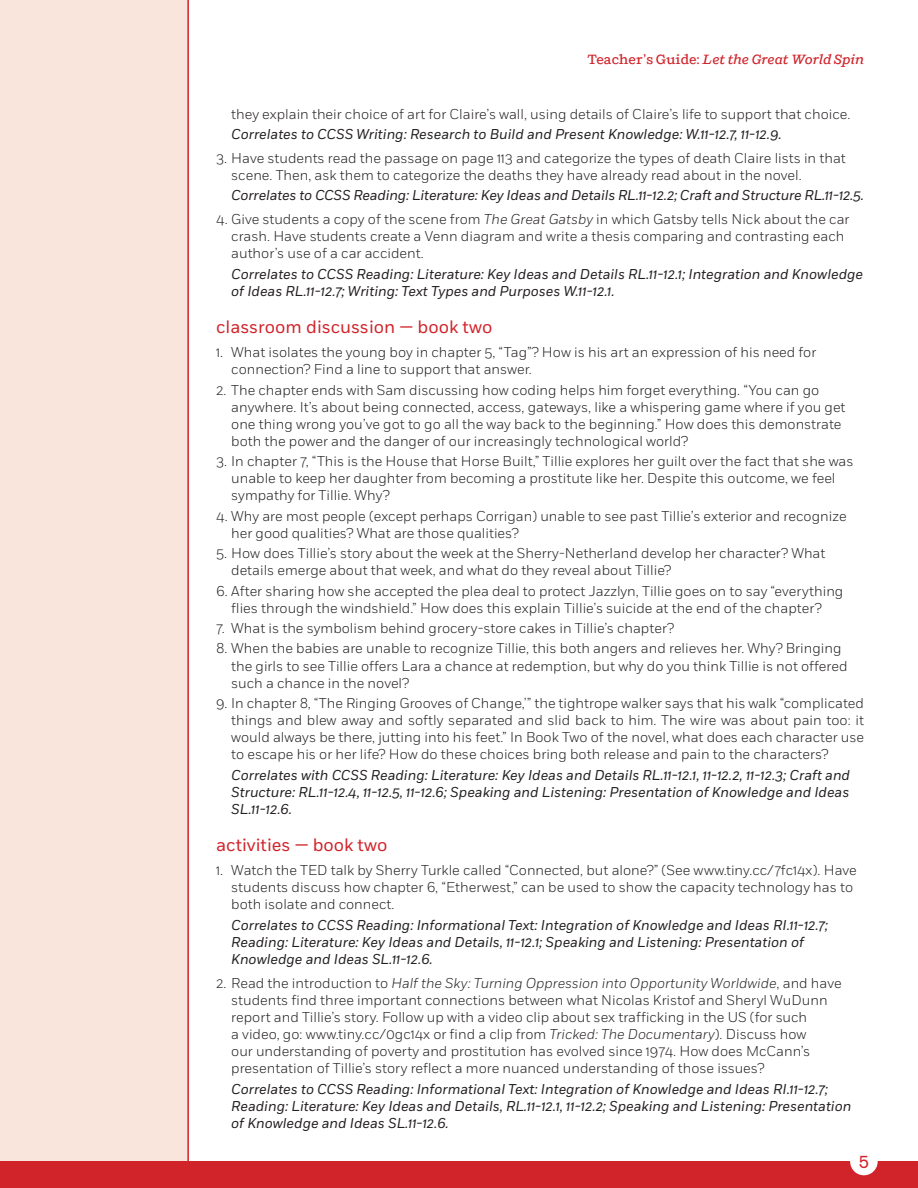
<style>
.page{position:relative;width:918px;height:1188px;background:#fff}
.page>*{position:absolute;margin:0;border:0;box-sizing:border-box;transform-origin:0 0}
.t1{font:18px "Fort";color:#d1232a}
.t2{font:18px "Akzidenz Grotesk BE";color:#d1232a}
.t3{font:300 14.25px/17.1px "Fort";color:#231f20}
.t4{font:italic 14.25px/17.1px "Fort";color:#231f20}
.t5{font:italic 500 13.5px "Shift";color:#d1232a}
.s1{font-style:normal}
.s2{font-style:italic}
</style>
<div class="page">
<div style="left:0;top:0;width:188px;height:1167px;background:#f9e5dc"></div>
<hr style="left:187px;top:0;width:2px;height:1188px;background:#d1232a">
<div style="left:0;top:1162px;width:918px;height:26px;background:#d1232a"></div>
<div style="left:850px;top:1148px;width:28px;height:27px;background:#fff;border-radius:50%"></div>
<p class="t5" style="left:587px;top:51px;width:278px"><span class="s1">Teacher’s Guide:</span> Let the Great World Spin</p>
<p class="t3" style="left:231px;top:105px;width:621px">they explain their choice of art for Claire’s wall, using details of Claire’s life to support that choice.</p>
<p class="t4" style="left:231px;top:126px;width:552px">Correlates to CCSS Writing: Research to Build and Present Knowledge: W.11-12.7, 11-12.9.</p>
<p class="t3" style="left:231px;top:149px;width:616px;text-indent:-15px">3. Have students read the passage on page 113 and categorize the types of death Claire lists in that scene. Then, ask them to categorize the deaths they have already read about in the novel.</p>
<p class="t4" style="left:231px;top:187px;width:634px">Correlates to CCSS Reading: Literature: Key Ideas and Details RL.11-12.2; Craft and Structure RL.11-12.5.</p>
<p class="t3" style="left:231px;top:211px;width:620px;text-indent:-15px">4. Give students a copy of the scene from <span class="s2">The Great Gatsby</span> in which Gatsby tells Nick about the car crash. Have students create a Venn diagram and write a thesis comparing and contrasting each author’s use of a car accident.</p>
<p class="t4" style="left:231px;top:265px;width:633px">Correlates to CCSS Reading: Literature: Key Ideas and Details RL.11-12.1; Integration and Knowledge of Ideas RL.11-12.7; Writing: Text Types and Purposes W.11-12.1.</p>
<p class="t1" style="left:216px;top:316px;width:278px">classroom discussion — book two</p>
<p class="t3" style="left:231px;top:344px;width:587px;text-indent:-15px">1. What isolates the young boy in chapter 5, “Tag”? How is his art an expression of his need for connection? Find a line to support that answer.</p>
<p class="t3" style="left:231px;top:381px;width:616px;text-indent:-15px">2. The chapter ends with Sam discussing how coding helps him forget everything. “You can go anywhere. It’s about being connected, access, gateways, like a whispering game where if you get one thing wrong you’ve got to go all the way back to the beginning.” How does this demonstrate both the power and the danger of our increasingly technological world?</p>
<p class="t3" style="left:231px;top:453px;width:624px;text-indent:-15px">3. In chapter 7, “This is the House that Horse Built,” Tillie explores her guilt over the fact that she was unable to keep her daughter from becoming a prostitute like her. Despite this outcome, we feel sympathy for Tillie. Why?</p>
<p class="t3" style="left:231px;top:507px;width:617px;text-indent:-15px">4. Why are most people (except perhaps Corrigan) unable to see past Tillie’s exterior and recognize her good qualities? What are those qualities?</p>
<p class="t3" style="left:231px;top:545px;width:596px;text-indent:-15px">5. How does Tillie’s story about the week at the Sherry-Netherland develop her character? What details emerge about that week, and what do they reveal about Tillie?</p>
<p class="t3" style="left:216px;top:582px;width:629px;text-align:center">6. After sharing how she accepted the plea deal to protect Jazzlyn, Tillie goes on to say “everything flies through the windshield.” How does this explain Tillie’s suicide at the end of the chapter?</p>
<p class="t3" style="left:216px;top:620px;width:460px">7. What is the symbolism behind grocery-store cakes in Tillie’s chapter?</p>
<p class="t3" style="left:231px;top:640px;width:618px;text-indent:-15px">8. When the babies are unable to recognize Tillie, this both angers and relieves her. Why? Bringing the girls to see Tillie offers Lara a chance at redemption, but why do you think Tillie is not offered such a chance in the novel?</p>
<p class="t3" style="left:231px;top:694px;width:634px;text-align:justify;text-indent:-15px">9. In chapter 8, “The Ringing Grooves of Change,’” the tightrope walker says that his walk “complicated things and blew away and softly separated and slid back to him. The wire was about pain too: it would always be there, jutting into his feet.” In Book Two of the novel, what does each character use to escape his or her life? How do these choices bring both release and pain to the characters?</p>
<p class="t4" style="left:231px;top:766px;width:620px;text-align:justify">Correlates with CCSS Reading: Literature: Key Ideas and Details RL.11-12.1, 11-12.2, 11-12.3; Craft and Structure: RL.11-12.4, 11-12.5, 11-12.6; Speaking and Listening: Presentation of Knowledge and Ideas SL.11-12.6.</p>
<p class="t1" style="left:216px;top:834px;width:173px">activities — book two</p>
<p class="t3" style="left:231px;top:862px;width:627px;text-indent:-15px">1. Watch the TED talk by Sherry Turkle called “Connected, but alone?” (See www.tiny.cc/7fc14x). Have students discuss how chapter 6, “Etherwest,” can be used to show the capacity technology has to both isolate and connect.</p>
<p class="t4" style="left:231px;top:916px;width:598px">Correlates to CCSS Reading: Informational Text: Integration of Knowledge and Ideas RI.11-12.7;<br>Reading: Literature: Key Ideas and Details, 11-12.1; Speaking and Listening: Presentation of<br>Knowledge and Ideas SL.11-12.6.</p>
<p class="t3" style="left:231px;top:974px;width:612px;text-indent:-15px">2. Read the introduction to <span class="s2">Half the Sky: Turning Oppression into Opportunity Worldwide</span>, and have students find three important connections between what Nicolas Kristof and Sheryl WuDunn report and Tillie’s story. Follow up with a video clip about sex trafficking in the US (for such<br>a video, go: www.tiny.cc/0gc14x or find a clip from <span class="s2">Tricked: The Documentary</span>). Discuss how<br>our understanding of poverty and prostitution has evolved since 1974. How does McCann’s presentation of Tillie’s story reflect a more nuanced understanding of those issues?</p>
<p class="t4" style="left:231px;top:1080px;width:622px">Correlates to CCSS Reading: Informational Text: Integration of Knowledge and Ideas RI.11-12.7;<br>Reading: Literature: Key Ideas and Details, RL.11-12.1, 11-12.2; Speaking and Listening: Presentation of Knowledge and Ideas SL.11-12.6.</p>
<p class="t2" style="left:859px;top:1151px;width:12px">5</p>
</div>
